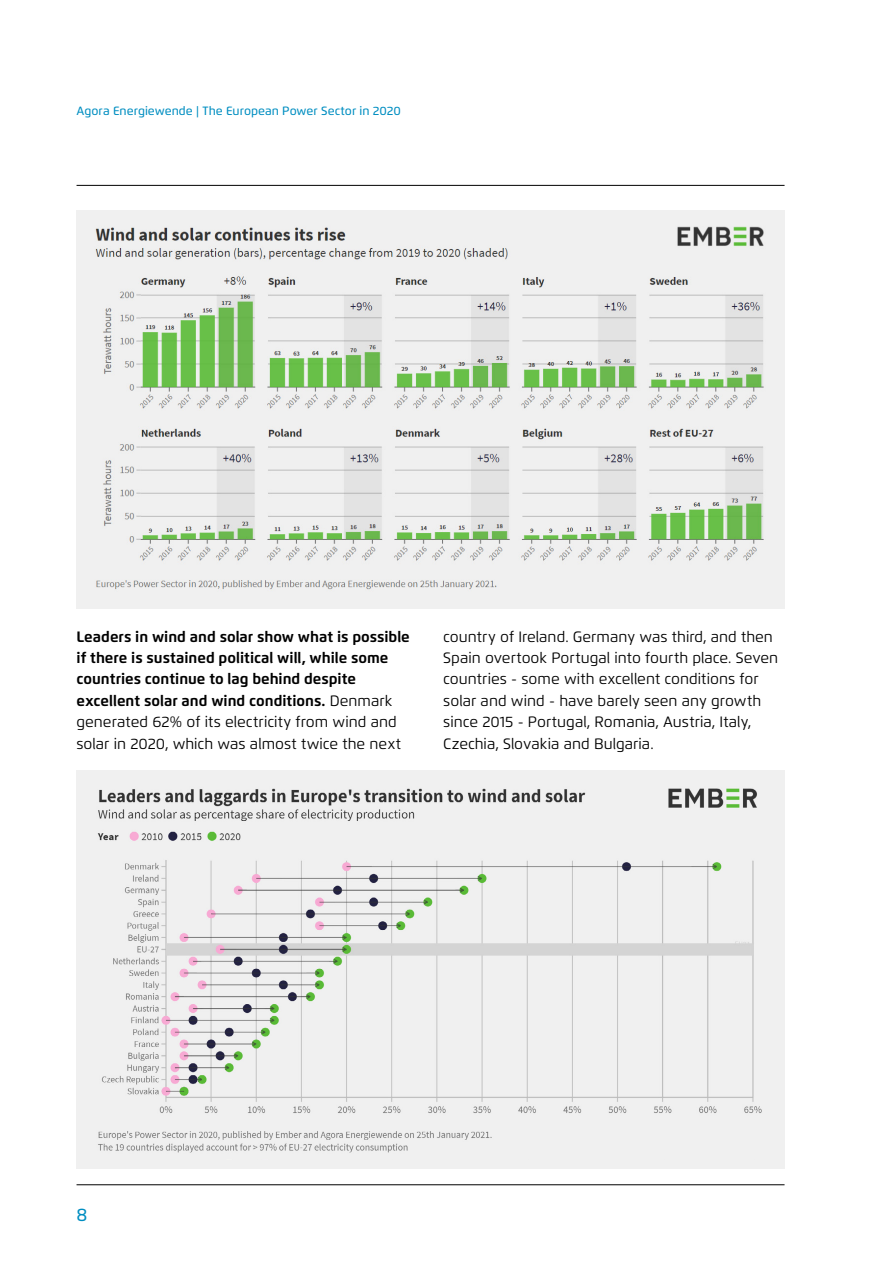
<style>
.page{position:relative;width:893px;height:1263px;background:#fff}
.page>*{position:absolute;margin:0;border:0;box-sizing:border-box;transform-origin:0 0}
.t1{font:500 18px "Flexo";color:#008ec1}
.t2{font:700 15px/21.5px "Flexo";color:#000}
.t3{font:15px/21.5px "Flexo";color:#000}
.t4{font:500 12px "Flexo";letter-spacing:.005em;color:#008ec1}
.s1{font-weight:400}
</style>
<div class="page">
<hr style="left:77px;top:1184px;width:707px;height:1px;background:#000">
<hr style="left:77px;top:185px;width:707px;height:1px;background:#000">
<div style="left:77px;top:210px;width:707px;height:399px;background:#f0f0f0"></div>
<img style="left:95px;top:226px;width:669px;height:364px">
<div style="left:77px;top:770px;width:707px;height:398px;background:#f0f0f0"></div>
<img style="left:97px;top:788px;width:665px;height:365px">
<p class="t4" style="left:77px;top:103px;width:326px">Agora Energiewende | The European Power Sector in 2020</p>
<p class="t2" style="left:77px;top:625px;width:335px">Leaders in wind and solar show what is possible if there is sustained political will, while some countries continue to lag behind despite excellent solar and wind conditions. <span class="s1">Denmark generated 62% of its electricity from wind and solar in 2020, which was almost twice the next</span></p>
<p class="t3" style="left:443px;top:626px;width:336px">country of Ireland. Germany was third, and then Spain overtook Portugal into fourth place. Seven countries - some with excellent conditions for solar and wind - have barely seen any growth since 2015 - Portugal, Romania, Austria, Italy, Czechia, Slovakia and Bulgaria.</p>
<p class="t1" style="left:77px;top:1203px;width:12px">8</p>
</div>
